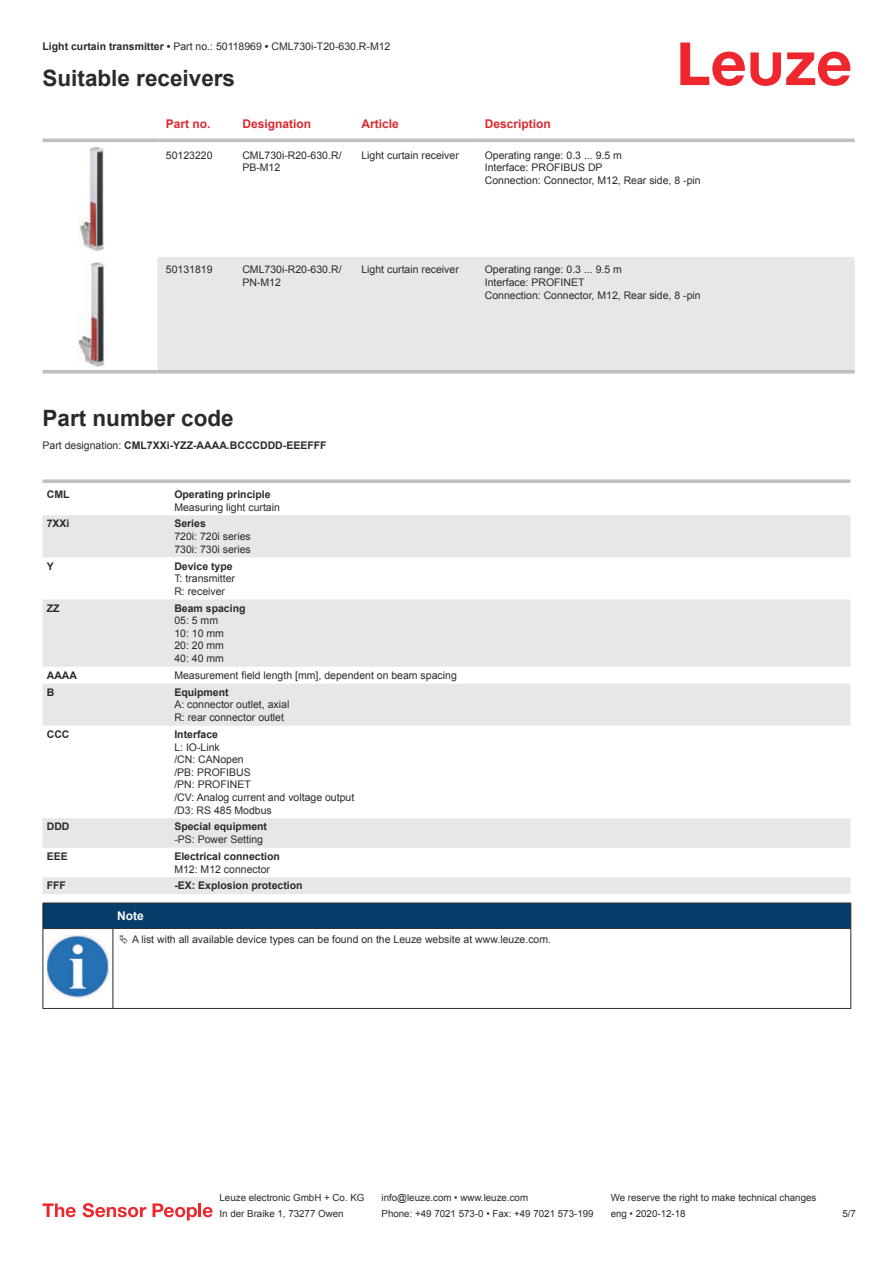
<style>
.page{position:relative;width:893px;height:1263px;background:#fff}
.page>*{position:absolute;margin:0;border:0;box-sizing:border-box;transform-origin:0 0}
.t1{font:700 22.5px "Arial";color:#2b292a}
.t2{font:700 12px "Arial";color:#db2a30}
.t3{font:700 12px "Arial";color:#fff}
.t4{font:10.5px/12.6px "Arial";color:#2b292a}
.t5{font:700 10.5px "Arial";color:#2b292a}
.t6{font:9.75px "Arial";color:#2b292a}
.s1{font-weight:700}
.s2{font-weight:400}
</style>
<div class="page">
<svg style="left:680px;top:43px;width:170px;height:43px"></svg>
<div style="left:157px;top:257px;width:698px;height:113px;background:#e6e7e9"></div>
<hr style="left:43px;top:139px;width:114px;height:3px;background:#bdbfc1">
<hr style="left:157px;top:139px;width:77px;height:3px;background:#bdbfc1">
<hr style="left:234px;top:139px;width:119px;height:3px;background:#bdbfc1">
<hr style="left:353px;top:139px;width:123px;height:3px;background:#bdbfc1">
<hr style="left:476px;top:139px;width:379px;height:3px;background:#bdbfc1">
<svg style="left:43px;top:370px;width:114px;height:4px"></svg>
<svg style="left:157px;top:370px;width:77px;height:4px"></svg>
<svg style="left:234px;top:370px;width:119px;height:4px"></svg>
<svg style="left:353px;top:370px;width:123px;height:4px"></svg>
<svg style="left:476px;top:370px;width:379px;height:4px;background:#c4c6c7"></svg>
<img style="left:79px;top:147px;width:25px;height:105px">
<img style="left:76px;top:262px;width:31px;height:105px">
<svg style="left:43px;top:515px;width:807px;height:379px;fill:#e6e7e9"></svg>
<svg style="left:43px;top:479px;width:127px;height:4px"></svg>
<svg style="left:170px;top:479px;width:680px;height:4px;background:#c4c6c7"></svg>
<svg style="left:43px;top:1203px;width:33px;height:14px"></svg>
<svg style="left:83px;top:1203px;width:63px;height:14px"></svg>
<svg style="left:153px;top:1203px;width:44px;height:17px"></svg>
<hr style="left:198px;top:1203px;width:3px;height:14px;background:#ed272d">
<svg style="left:203px;top:1207px;width:10px;height:10px"></svg>
<hr style="left:43px;top:928px;width:70px;height:1px;background:#2b292a">
<div style="left:43px;top:903px;width:808px;height:25px;background:#063d69"></div>
<hr style="left:113px;top:928px;width:738px;height:1px;background:#2b292a">
<hr style="left:43px;top:929px;width:1px;height:75px;background:#2b292a">
<hr style="left:113px;top:929px;width:1px;height:75px;background:#2b292a">
<hr style="left:850px;top:929px;width:1px;height:75px;background:#2b292a">
<hr style="left:43px;top:1008px;width:70px;height:1px;background:#2b292a">
<hr style="left:113px;top:1008px;width:738px;height:1px;background:#2b292a">
<img style="left:47px;top:935px;width:61px;height:63px">
<p class="t4" style="left:43px;top:41px;width:349px"><span class="s1">Light curtain transmitter •</span> Part no.: 50118969 <span class="s1">•</span> CML730i-T20-630.R-M12</p>
<h1 class="t1" style="left:43px;top:70px;width:194px">Suitable receivers</h1>
<p class="t2" style="left:166px;top:119px;width:46px">Part no.</p>
<p class="t2" style="left:242px;top:119px;width:70px">Designation</p>
<p class="t2" style="left:361px;top:119px;width:39px">Article</p>
<p class="t2" style="left:485px;top:119px;width:68px">Description</p>
<p class="t4" style="left:166px;top:150px;width:48px">50123220</p>
<p class="t4" style="left:242px;top:150px;width:101px">CML730i-R20-630.R/<br>PB-M12</p>
<p class="t4" style="left:361px;top:150px;width:99px">Light curtain receiver</p>
<p class="t4" style="left:485px;top:150px;width:217px">Operating range: 0.3 ... 9.5 m<br>Interface: PROFIBUS DP<br>Connection: Connector, M12, Rear side, 8 -pin</p>
<p class="t4" style="left:166px;top:264px;width:48px">50131819</p>
<p class="t4" style="left:242px;top:264px;width:101px">CML730i-R20-630.R/<br>PN-M12</p>
<p class="t4" style="left:361px;top:264px;width:99px">Light curtain receiver</p>
<p class="t4" style="left:485px;top:264px;width:217px">Operating range: 0.3 ... 9.5 m<br>Interface: PROFINET<br>Connection: Connector, M12, Rear side, 8 -pin</p>
<h1 class="t1" style="left:43px;top:410px;width:193px">Part number code</h1>
<p class="t5" style="left:43px;top:442px;width:286px"><span class="s2">Part designation:</span> CML7XXi-YZZ-AAAA.BCCCDDD-EEEFFF</p>
<p class="t5" style="left:47px;top:490px;width:24px">CML</p>
<p class="t5" style="left:174px;top:490px;width:98px">Operating principle</p>
<p class="t4" style="left:174px;top:501px;width:107px">Measuring light curtain</p>
<p class="t5" style="left:47px;top:520px;width:24px">7XXi</p>
<p class="t5" style="left:174px;top:520px;width:33px">Series</p>
<p class="t4" style="left:174px;top:531px;width:78px">720i: 720i series<br>730i: 730i series</p>
<p class="t5" style="left:47px;top:562px;width:9px">Y</p>
<p class="t5" style="left:174px;top:562px;width:60px">Device type</p>
<p class="t4" style="left:174px;top:573px;width:62px">T: transmitter<br>R: receiver</p>
<p class="t5" style="left:47px;top:604px;width:14px">ZZ</p>
<p class="t5" style="left:174px;top:604px;width:73px">Beam spacing</p>
<p class="t4" style="left:174px;top:615px;width:51px">05: 5 mm<br>10: 10 mm<br>20: 20 mm<br>40: 40 mm</p>
<p class="t5" style="left:47px;top:671px;width:32px">AAAA</p>
<p class="t4" style="left:174px;top:670px;width:284px">Measurement field length [mm], dependent on beam spacing</p>
<p class="t5" style="left:47px;top:688px;width:9px">B</p>
<p class="t5" style="left:174px;top:688px;width:56px">Equipment</p>
<p class="t4" style="left:174px;top:699px;width:116px">A: connector outlet, axial<br>R: rear connector outlet</p>
<p class="t5" style="left:47px;top:730px;width:24px">CCC</p>
<p class="t5" style="left:174px;top:730px;width:45px">Interface</p>
<p class="t4" style="left:174px;top:741px;width:181px">L: IO-Link<br>/CN: CANopen<br>/PB: PROFIBUS<br>/PN: PROFINET<br>/CV: Analog current and voltage output /D3: RS 485 Modbus</p>
<p class="t5" style="left:47px;top:823px;width:24px">DDD</p>
<p class="t5" style="left:174px;top:823px;width:94px">Special equipment</p>
<p class="t4" style="left:174px;top:834px;width:90px">-PS: Power Setting</p>
<p class="t5" style="left:47px;top:852px;width:23px">EEE</p>
<p class="t5" style="left:174px;top:852px;width:107px">Electrical connection</p>
<p class="t4" style="left:174px;top:863px;width:97px">M12: M12 connector</p>
<p class="t5" style="left:47px;top:882px;width:21px">FFF</p>
<p class="t5" style="left:174px;top:882px;width:130px">-EX: Explosion protection</p>
<p class="t3" style="left:117px;top:911px;width:28px">Note</p>
<p class="t4" style="left:132px;top:934px;width:421px">A list with all available device types can be found on the Leuze website at www.leuze.com.</p>
<p class="t6" style="left:220px;top:1194px;width:146px">Leuze electronic GmbH + Co. KG</p>
<p class="t6" style="left:381px;top:1194px;width:148px">info@leuze.com • www.leuze.com</p>
<p class="t6" style="left:611px;top:1194px;width:207px">We reserve the right to make technical changes</p>
<p class="t6" style="left:220px;top:1210px;width:126px">In der Braike 1, 73277 Owen</p>
<p class="t6" style="left:381px;top:1210px;width:214px">Phone: +49 7021 573-0 • Fax: +49 7021 573-199</p>
<p class="t6" style="left:611px;top:1210px;width:76px">eng • 2020-12-18</p>
<p class="t6" style="left:842px;top:1210px;width:15px">5 /7</p>
</div>
